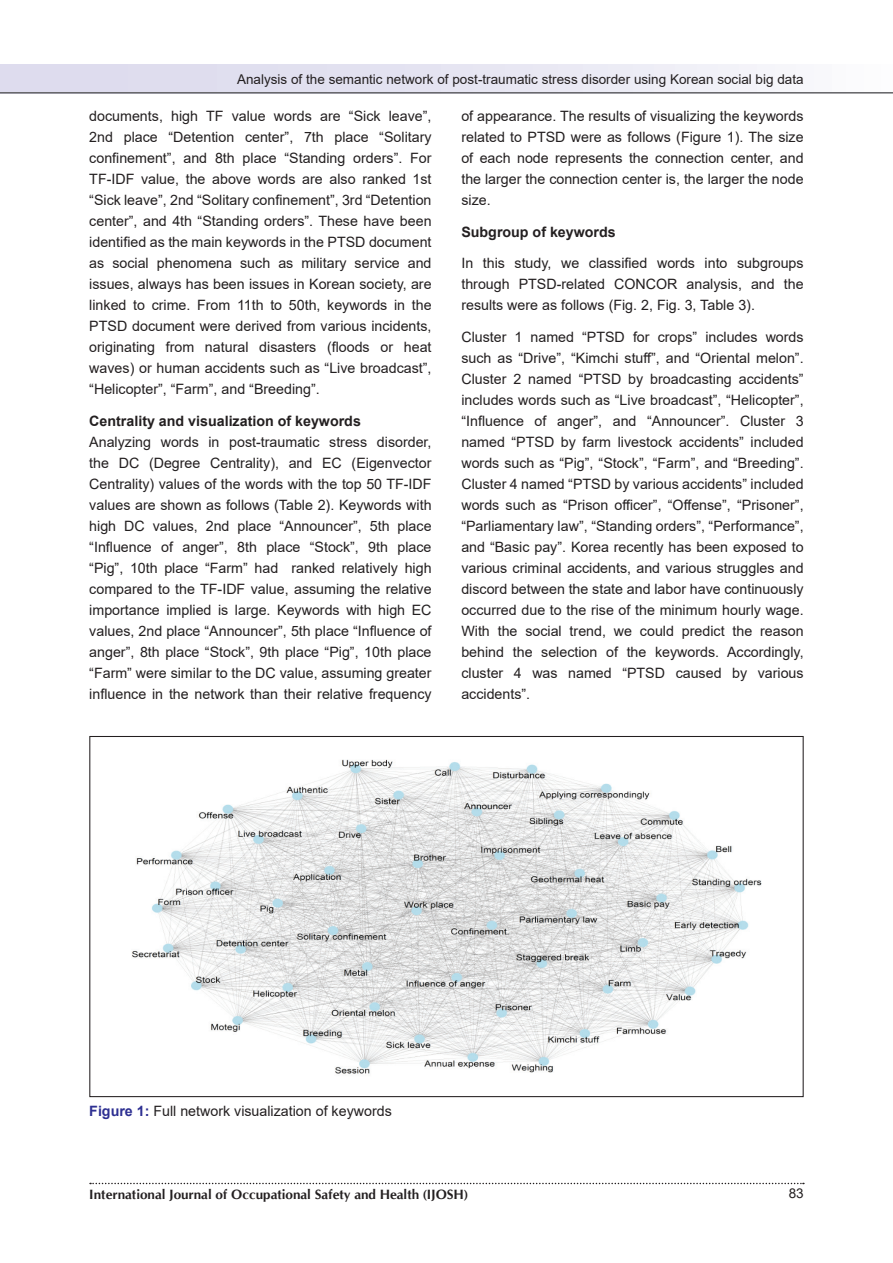
<style>
.page{position:relative;width:893px;height:1263px;background:#fff}
.page>*{position:absolute;margin:0;border:0;box-sizing:border-box;transform-origin:0 0}
.t1{font:14.25px/21px "Arial";color:#231f20;text-align:justify}
.t2{font:700 14.25px "Arial";color:#231f20}
.t3{font:13.5px "Arial";color:#231f20}
.t4{font:700 13.5px "CG Omega";color:#231f20}
.s1{font-weight:700;color:#2e3092}
</style>
<div class="page">
<div style="left:0;top:65px;width:893px;height:29px;background:linear-gradient(to right,#d8d6eb,#f8f8fb)"></div>
<svg style="left:90px;top:1183px;width:714px;height:1px"></svg>
<hr style="left:0;top:92px;width:893px;height:2px;background:#636366">
<img style="left:132px;top:759px;width:630px;height:315px">
<p class="t3" style="left:237px;top:70px;width:568px">Analysis of the semantic network of post-traumatic stress disorder using Korean social big data</p>
<p class="t1" style="left:89px;top:105px;width:344px">documents, high TF value words are “Sick leave”, 2nd place “Detention center”, 7th place “Solitary confinement”, and 8th place “Standing orders”. For TF-IDF value, the above words are also ranked 1st “Sick leave”, 2nd “Solitary confinement”, 3rd “Detention center”, and 4th “Standing orders”. These have been identified as the main keywords in the PTSD document as social phenomena such as military service and issues, always has been issues in Korean society, are linked to crime. From 11th to 50th, keywords in the PTSD document were derived from various incidents, originating from natural disasters (floods or heat waves) or human accidents such as “Live broadcast”, “Helicopter”, “Farm”, and “Breeding”.</p>
<p class="t2" style="left:89px;top:411px;width:273px">Centrality and visualization of keywords</p>
<p class="t1" style="left:89px;top:431px;width:344px">Analyzing words in post-traumatic stress disorder, the DC (Degree Centrality), and EC (Eigenvector Centrality) values of the words with the top 50 TF-IDF values are shown as follows (Table 2). Keywords with high DC values, 2nd place “Announcer”, 5th place “Influence of anger”, 8th place “Stock”, 9th place “Pig”, 10th place “Farm” had ranked relatively high compared to the TF-IDF value, assuming the relative importance implied is large. Keywords with high EC values, 2nd place “Announcer”, 5th place “Influence of anger”, 8th place “Stock”, 9th place “Pig”, 10th place “Farm” were similar to the DC value, assuming greater influence in the network than their relative frequency</p>
<p class="t1" style="left:461px;top:105px;width:344px">of appearance. The results of visualizing the keywords related to PTSD were as follows (Figure 1). The size of each node represents the connection center, and the larger the connection center is, the larger the node size.</p>
<p class="t2" style="left:461px;top:222px;width:156px">Subgroup of keywords</p>
<p class="t1" style="left:461px;top:253px;width:344px">In this study, we classified words into subgroups through PTSD-related CONCOR analysis, and the results were as follows (Fig. 2, Fig. 3, Table 3).</p>
<p class="t1" style="left:461px;top:326px;width:344px">Cluster 1 named “PTSD for crops” includes words such as “Drive”, “Kimchi stuff”, and “Oriental melon”.<br>Cluster 2 named “PTSD by broadcasting accidents” includes words such as “Live broadcast”, “Helicopter”, “Influence of anger”, and “Announcer”. Cluster 3 named “PTSD by farm livestock accidents” included words such as “Pig”, “Stock”, “Farm”, and “Breeding”.<br>Cluster 4 named “PTSD by various accidents” included words such as “Prison officer”, “Offense”, “Prisoner”, “Parliamentary law”, “Standing orders”, “Performance”, and “Basic pay”. Korea recently has been exposed to various criminal accidents, and various struggles and discord between the state and labor have continuously occurred due to the rise of the minimum hourly wage.<br>With the social trend, we could predict the reason behind the selection of the keywords. Accordingly, cluster 4 was named “PTSD caused by various accidents”.</p>
<p class="t1" style="left:89px;top:1100px;width:304px"><span class="s1">Figure 1:</span> Full network visualization of keywords</p>
<p class="t4" style="left:89px;top:1185px;width:380px">International Journal of Occupational Safety and Health (IJOSH)</p>
<p class="t3" style="left:789px;top:1184px;width:17px">83</p>
</div>
